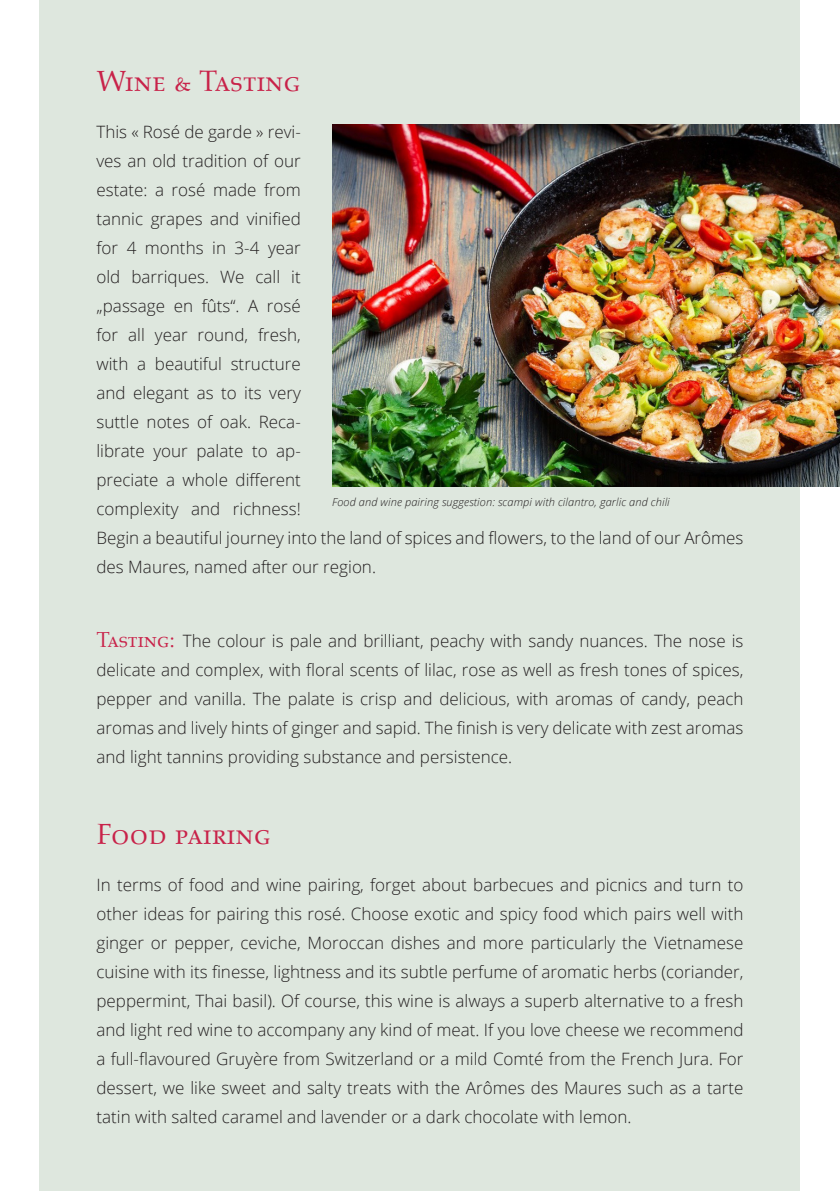
<style>
.page{position:relative;width:840px;height:1191px;background:#fff}
.page>*{position:absolute;margin:0;border:0;box-sizing:border-box;transform-origin:0 0}
.t1{font:30px "Aldus Roman SC";letter-spacing:.01em;color:#c82249}
.t2{font:300 17px/29px "Open Sans";color:#231f20;text-align:justify}
.t3{font:italic 300 11px "Open Sans";letter-spacing:.01em;color:#231f20}
.s1{font-family:"Aldus Roman SC";font-weight:400;font-size:22px;color:#c82249}
</style>
<div class="page">
<div style="left:40px;top:0;width:759px;height:1191px;background:#dee7de"></div>
<img style="left:332px;top:125px;width:507px;height:361px">
<p class="t1" style="left:96px;top:64px;width:205px">Wine &amp; Tasting</p>
<p class="t2" style="left:96px;top:117px;width:648px;text-align:left">This « Rosé de garde » revi-<br>ves an old tradition of our<br>estate: a rosé made from<br>tannic grapes and vinified<br>for 4 months in 3-4 year<br>old barriques. We call it<br>„passage en fûts“. A rosé<br>for all year round, fresh,<br>with a beautiful structure<br>and elegant as to its very<br>suttle notes of oak. Reca-<br>librate your palate to ap-<br>preciate a whole different<br>complexity and richness!<br>Begin a beautiful journey into the land of spices and flowers, to the land of our Arômes des Maures, named after our region.</p>
<p class="t3" style="left:332px;top:494px;width:339px">Food and wine pairing suggestion: scampi with cilantro, garlic and chili</p>
<p class="t2" style="left:96px;top:626px;width:648px"><span class="s1">Tasting:</span> The colour is pale and brilliant, peachy with sandy nuances. The nose is delicate and complex, with floral scents of lilac, rose as well as fresh tones of spices, pepper and vanilla. The palate is crisp and delicious, with aromas of candy, peach aromas and lively hints of ginger and sapid. The finish is very delicate with zest aromas and light tannins providing substance and persistence.</p>
<p class="t1" style="left:96px;top:817px;width:176px">Food pairing</p>
<p class="t2" style="left:96px;top:869px;width:648px">In terms of food and wine pairing, forget about barbecues and picnics and turn to other ideas for pairing this rosé. Choose exotic and spicy food which pairs well with ginger or pepper, ceviche, Moroccan dishes and more particularly the Vietnamese cuisine with its finesse, lightness and its subtle perfume of aromatic herbs (coriander, peppermint, Thai basil). Of course, this wine is always a superb alternative to a fresh and light red wine to accompany any kind of meat. If you love cheese we recommend a full-flavoured Gruyère from Switzerland or a mild Comté from the French Jura. For dessert, we like sweet and salty treats with the Arômes des Maures such as a tarte tatin with salted caramel and lavender or a dark chocolate with lemon.</p>
</div>
